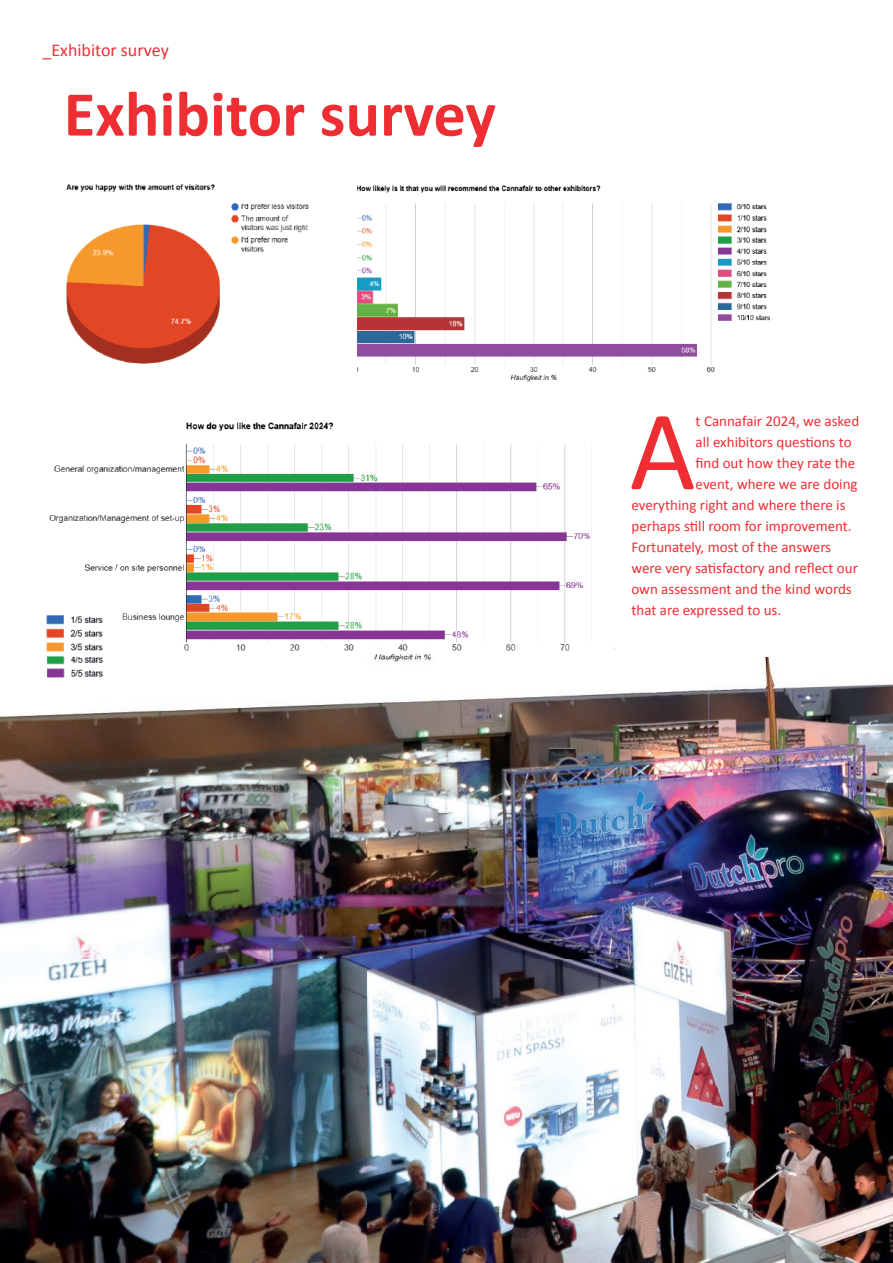
<style>
.page{position:relative;width:893px;height:1263px;background:#fff}
.page>*{position:absolute;margin:0;border:0;box-sizing:border-box;transform-origin:0 0}
.t1{font:114.3px "Calibri";color:#ee2e33}
.t2{font:700 64.5px "Calibri";color:#ee2e33}
.t3{font:18px "Calibri";color:#ee2e33}
.t4{font:15px "Calibri";color:#ee2e33}
</style>
<div class="page">
<img style="left:0;top:657px;width:893px;height:606px">
<img style="left:66px;top:184px;width:243px;height:180px">
<img style="left:49px;top:422px;width:543px;height:235px">
<img style="left:113px;top:657px;width:501px;height:11px">
<img style="left:357px;top:185px;width:414px;height:197px">
<img style="left:43px;top:605px;width:70px;height:81px">
<p class="t3" style="left:43px;top:38px;width:128px">_Exhibitor survey</p>
<h2 class="t2" style="left:64px;top:69px;width:434px">Exhibitor survey</h2>
<h1 class="t1" style="left:629px;top:372px;width:68px">A</h1>
<p class="t4" style="left:696px;top:410px;width:165px">t Cannafair 2024, we asked</p>
<p class="t4" style="left:696px;top:431px;width:157px">all exhibitors questions to</p>
<p class="t4" style="left:696px;top:452px;width:161px">find out how they rate the</p>
<p class="t4" style="left:696px;top:473px;width:164px">event, where we are doing</p>
<p class="t4" style="left:631px;top:494px;width:216px">everything right and where there is</p>
<p class="t4" style="left:631px;top:515px;width:222px">perhaps still room for improvement.</p>
<p class="t4" style="left:631px;top:536px;width:201px">Fortunately, most of the answers</p>
<p class="t4" style="left:631px;top:557px;width:228px">were very satisfactory and reflect our</p>
<p class="t4" style="left:631px;top:578px;width:222px">own assessment and the kind words</p>
<p class="t4" style="left:631px;top:599px;width:151px">that are expressed to us.</p>
</div>
